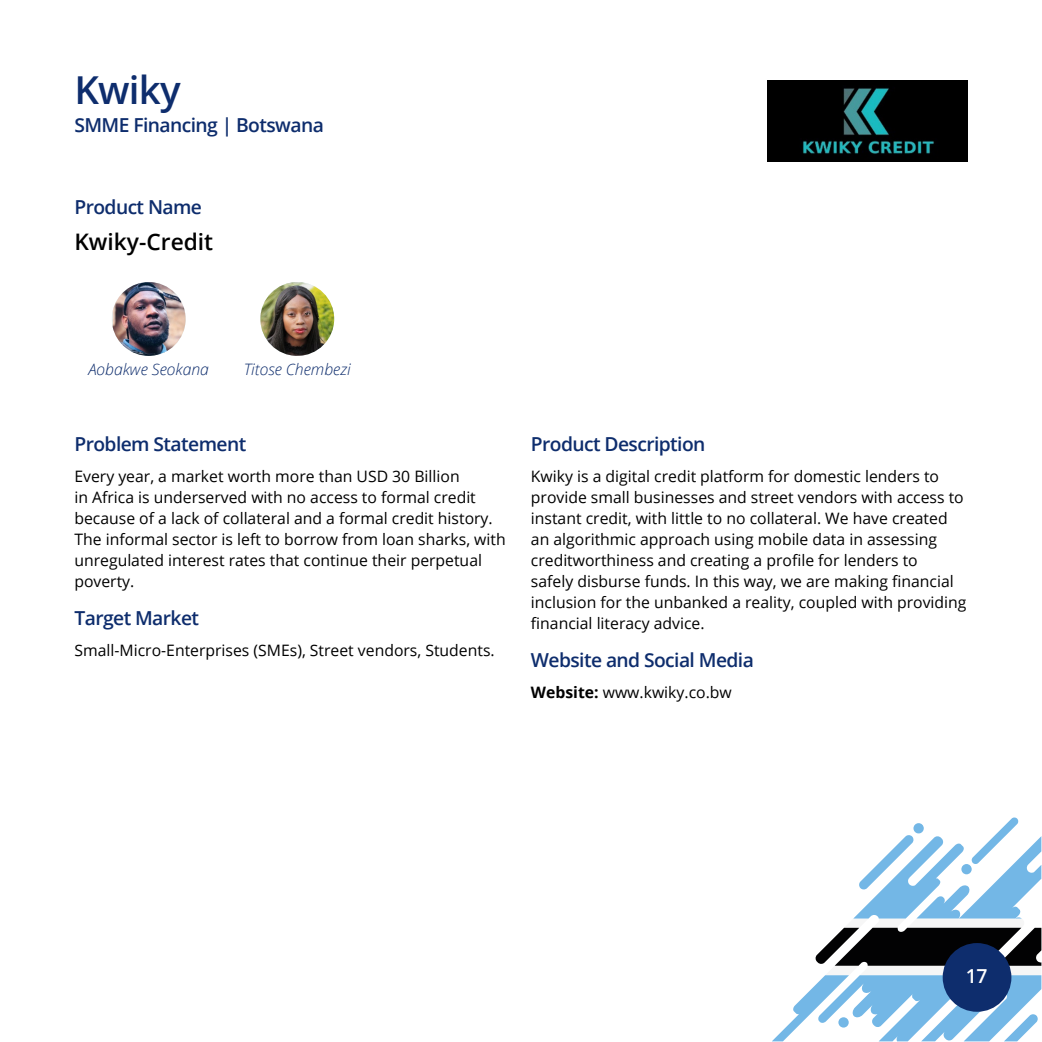
<style>
.page{position:relative;width:1042px;height:1042px;background:#fff}
.page>*{position:absolute;margin:0;border:0;box-sizing:border-box;transform-origin:0 0}
.t1{font:600 38.5px "Open Sans";letter-spacing:-.02em;color:#0e2d6d}
.t2{font:600 22.75px "Open Sans";color:#000}
.t3{font:600 19.25px "Open Sans";letter-spacing:-.03em;color:#0e2d6d}
.t4{font:600 19.25px "Open Sans";color:#fff}
.t5{font:15.75px/21px "Open Sans";color:#000}
.t6{font:italic 300 15.75px "Open Sans";color:#0e2d6d}
.s1{font-weight:700}
</style>
<div class="page">
<svg style="left:772px;top:817px;width:269px;height:224px"></svg>
<div style="left:961px;top:864px;width:10px;height:10px;background:#73b7e6;border-radius:50%"></div>
<img style="left:113px;top:282px;width:73px;height:74px">
<img style="left:260px;top:282px;width:74px;height:74px;border-radius:37px">
<img style="left:768px;top:80px;width:199px;height:82px">
<div style="left:942px;top:943px;width:69px;height:69px;background:#0e2d6d;border-radius:50%"></div>
<h1 class="t1" style="left:74px;top:63px;width:108px">Kwiky</h1>
<p class="t3" style="left:74px;top:111px;width:251px">SMME Financing | Botswana</p>
<p class="t3" style="left:74px;top:193px;width:129px">Product Name</p>
<h2 class="t2" style="left:74px;top:226px;width:140px">Kwiky-Credit</h2>
<p class="t6" style="left:88px;top:358px;width:122px">Aobakwe Seokana</p>
<p class="t6" style="left:244px;top:358px;width:109px">Titose Chembezi</p>
<p class="t3" style="left:74px;top:431px;width:173px">Problem Statement</p>
<p class="t5" style="left:74px;top:466px;width:433px">Every year, a market worth more than USD 30 Billion<br>in Africa is underserved with no access to formal credit because of a lack of collateral and a formal credit history.<br>The informal sector is left to borrow from loan sharks, with unregulated interest rates that continue their perpetual poverty.</p>
<p class="t3" style="left:74px;top:605px;width:126px">Target Market</p>
<p class="t5" style="left:74px;top:639px;width:422px">Small-Micro-Enterprises (SMEs), Street vendors, Students.</p>
<p class="t3" style="left:531px;top:431px;width:176px">Product Description</p>
<p class="t5" style="left:531px;top:466px;width:437px">Kwiky is a digital credit platform for domestic lenders to provide small businesses and street vendors with access to instant credit, with little to no collateral. We have created an algorithmic approach using mobile data in assessing creditworthiness and creating a profile for lenders to<br>safely disburse funds. In this way, we are making financial inclusion for the unbanked a reality, coupled with providing financial literacy advice.</p>
<p class="t3" style="left:531px;top:647px;width:224px">Website and Social Media</p>
<p class="t5" style="left:531px;top:681px;width:202px"><span class="s1">Website:</span> www.kwiky.co.bw</p>
<p class="t4" style="left:966px;top:963px;width:23px">17</p>
</div>
